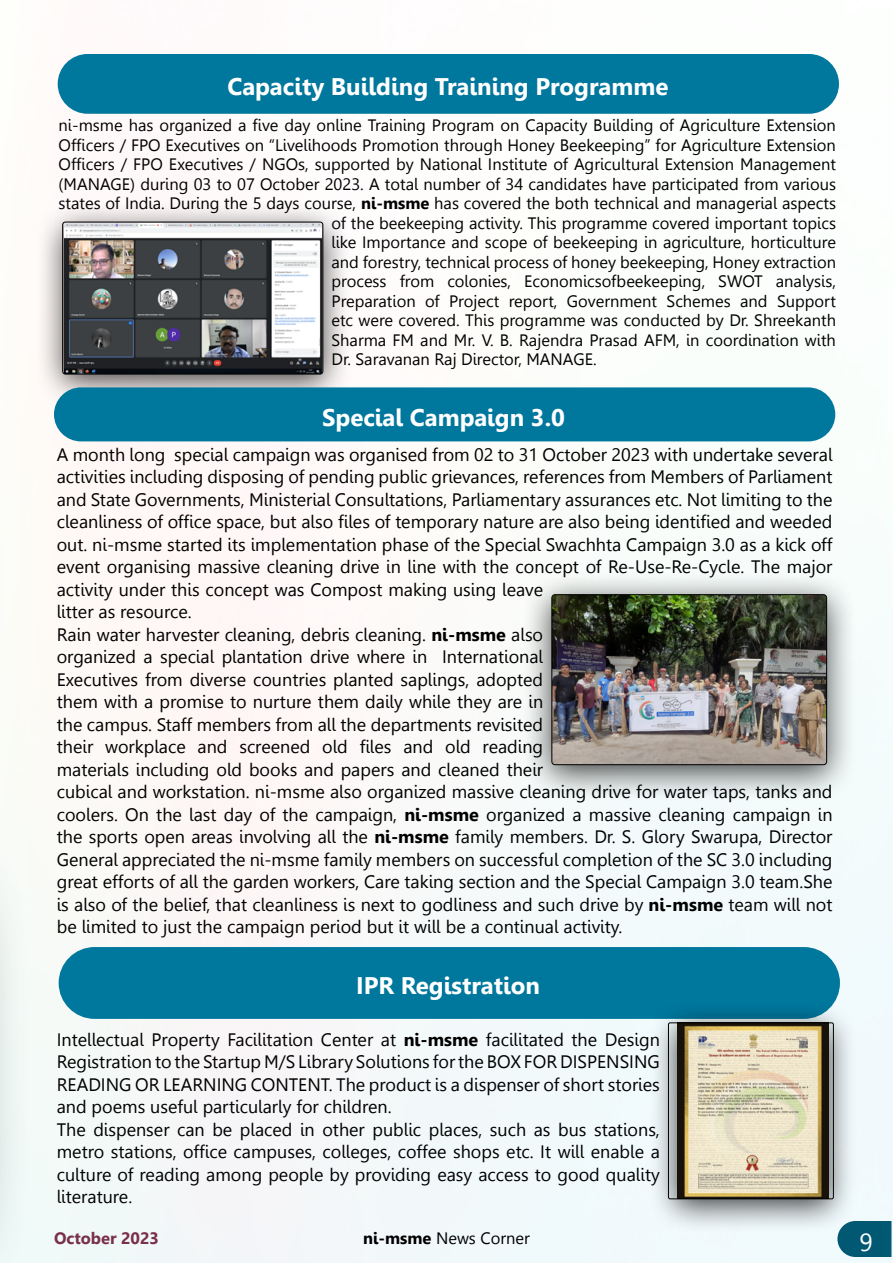
<style>
.page{position:relative;width:893px;height:1263px;background:#fff}
.page>*{position:absolute;margin:0;border:0;box-sizing:border-box;transform-origin:0 0}
.t1{font:24.75px "Leelawadee";color:#fff}
.t2{font:700 24px "Leelawadee";color:#fff}
.t3{font:18px/22.5px "Leelawadee";color:#000}
.t4{font:16.5px "Leelawadee";color:#000}
.t5{font:700 16.5px "Leelawadee";color:#79304b}
.s1{font-weight:700}
</style>
<div class="page">
<img style="left:31px;top:54px;width:862px;height:1209px">
<div style="left:837px;top:1221px;width:54px;height:36px;background:#005873"></div>
<div style="left:58px;top:54px;width:781px;height:60px;background:#00779d;border-radius:30px"></div>
<div style="left:35px;top:201px;width:317px;height:208px;background:#000;opacity:.75"></div>
<img style="left:63px;top:224px;width:260px;height:150px">
<div style="left:63px;top:222px;width:260px;height:152px;border:1px solid #000;border-radius:3px"></div>
<div style="left:59px;top:947px;width:781px;height:72px;background:#00779d;border-radius:36px"></div>
<div style="left:647px;top:1001px;width:210px;height:232px;background:#000;opacity:.75"></div>
<img style="left:678px;top:1025px;width:151px;height:172px">
<div style="left:668px;top:1023px;width:165px;height:176px;border:1px solid #000;border-radius:2px"></div>
<div style="left:54px;top:387px;width:781px;height:54px;background:#00779d;border-radius:27px"></div>
<div style="left:522px;top:571px;width:335px;height:231px;background:#000;opacity:.75"></div>
<img style="left:552px;top:596px;width:275px;height:169px">
<div style="left:552px;top:594px;width:275px;height:171px;border:1px solid #000;border-radius:3px"></div>
<div style="left:0;top:820px;width:31px;height:443px;background:#f0f8f5"></div>
<h2 class="t2" style="left:227px;top:73px;width:443px">Capacity Building Training Programme</h2>
<p class="t4" style="left:59px;top:116px;width:779px">ni-msme has organized a five day online Training Program on Capacity Building of Agriculture Extension</p>
<p class="t4" style="left:59px;top:136px;width:779px">Officers / FPO Executives on “Livelihoods Promotion through Honey Beekeeping” for Agriculture Extension</p>
<p class="t4" style="left:59px;top:155px;width:779px">Officers / FPO Executives / NGOs, supported by National Institute of Agricultural Extension Management</p>
<p class="t4" style="left:59px;top:175px;width:779px">(MANAGE) during 03 to 07 October 2023. A total number of 34 candidates have participated from various</p>
<p class="t4" style="left:59px;top:194px;width:779px">states of India. During the 5 days course, <span class="s1">ni-msme</span> has covered the both technical and managerial aspects</p>
<p class="t4" style="left:331px;top:214px;width:506px">of the beekeeping activity. This programme covered important topics</p>
<p class="t4" style="left:331px;top:233px;width:506px">like Importance and scope of beekeeping in agriculture, horticulture</p>
<p class="t4" style="left:331px;top:253px;width:506px">and forestry, technical process of honey beekeeping, Honey extraction</p>
<p class="t4" style="left:331px;top:272px;width:506px">process from colonies, Economicsofbeekeeping, SWOT analysis,</p>
<p class="t4" style="left:331px;top:292px;width:506px">Preparation of Project report, Government Schemes and Support</p>
<p class="t4" style="left:331px;top:311px;width:506px">etc were covered. This programme was conducted by Dr. Shreekanth</p>
<p class="t4" style="left:331px;top:331px;width:506px">Sharma FM and Mr. V. B. Rajendra Prasad AFM, in coordination with</p>
<p class="t4" style="left:331px;top:350px;width:267px">Dr. Saravanan Raj Director, MANAGE.</p>
<h2 class="t2" style="left:322px;top:404px;width:244px">Special Campaign 3.0</h2>
<p class="t3" style="left:57px;top:443px;width:777px">A month long special campaign was organised from 02 to 31 October 2023 with undertake several activities including disposing of pending public grievances, references from Members of Parliament and State Governments, Ministerial Consultations, Parliamentary assurances etc. Not limiting to the cleanliness of office space, but also files of temporary nature are also being identified and weeded out. ni-msme started its implementation phase of the Special Swachhta Campaign 3.0 as a kick off event organising massive cleaning drive in line with the concept of Re-Use-Re-Cycle. The major activity under this concept was Compost making using leave<br>litter as resource.<br>Rain water harvester cleaning, debris cleaning. <span class="s1">ni-msme</span> also<br>organized a special plantation drive where in International<br>Executives from diverse countries planted saplings, adopted<br>them with a promise to nurture them daily while they are in<br>the campus. Staff members from all the departments revisited<br>their workplace and screened old files and old reading<br>materials including old books and papers and cleaned their<br>cubical and workstation. ni-msme also organized massive cleaning drive for water taps, tanks and coolers. On the last day of the campaign, <span class="s1">ni-msme</span> organized a massive cleaning campaign in the sports open areas involving all the <span class="s1">ni-msme</span> family members. Dr. S. Glory Swarupa, Director General appreciated the ni-msme family members on successful completion of the SC 3.0 including great efforts of all the garden workers, Care taking section and the Special Campaign 3.0 team.She is also of the belief, that cleanliness is next to godliness and such drive by <span class="s1">ni-msme</span> team will not be limited to just the campaign period but it will be a continual activity.</p>
<h2 class="t2" style="left:356px;top:972px;width:185px">IPR Registration</h2>
<p class="t3" style="left:57px;top:1028px;width:605px">Intellectual Property Facilitation Center at <span class="s1">ni-msme</span> facilitated the Design Registration to the Startup M/S Library Solutions for the BOX FOR DISPENSING READING OR LEARNING CONTENT. The product is a dispenser of short stories and poems useful particularly for children.<br>The dispenser can be placed in other public places, such as bus stations, metro stations, office campuses, colleges, coffee shops etc. It will enable a culture of reading among people by providing easy access to good quality literature.</p>
<p class="t5" style="left:54px;top:1228px;width:107px">October 2023</p>
<p class="t4" style="left:363px;top:1228px;width:168px"><span class="s1">ni-msme</span> News Corner</p>
<h1 class="t1" style="left:859px;top:1228px;width:15px">9</h1>
</div>
